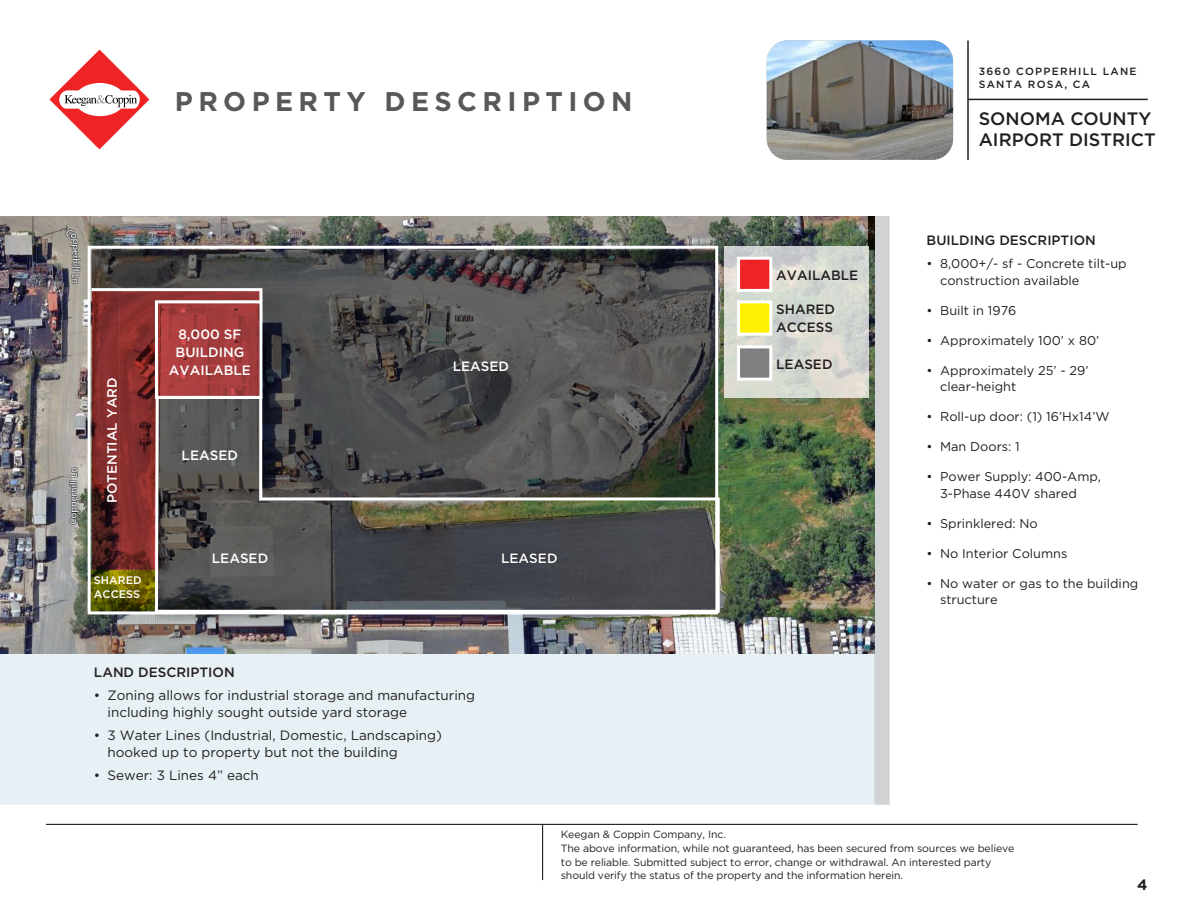
<style>
.page{position:relative;width:1188px;height:918px;background:#fff}
.page>*{position:absolute;margin:0;border:0;box-sizing:border-box;transform-origin:0 0}
.page_title{font:700 27px "Gotham";letter-spacing:.2em;color:#57585a}
.t1{font:500 18px/21px "Gotham";color:#231f20}
.t2{font:700 15px "Gotham";color:#231f20}
.t3{font:13.5px/16.5px "Gotham";color:#231f20}
.body_text{font:500 13.5px/18px "Gotham";color:#231f20}
.t4{font:500 13.5px/18px "Gotham";color:#fff;text-align:center}
.t5{font:12.75px/16.5px "Gotham";color:#231f20}
.body_text-2{font:500 10.95px/14.5px "Gotham";color:#fff}
.t6{font:10.5px/13.5px "Gotham";letter-spacing:-.01em;color:#231f20}
.t7{font:500 10.5px/12.6px "Gotham";letter-spacing:.12em;color:#231f20}
</style>
<div class="page">
<div style="left:0;top:216px;width:889px;height:589px;background:#e7f0f5"></div>
<div style="left:874px;top:216px;width:15px;height:589px;background:#d1d2d4"></div>
<img style="left:0;top:216px;width:874px;height:437px">
<svg style="left:724px;top:246px;width:145px;height:151px;background:#d5d8d0"></svg>
<div style="left:737px;top:257px;width:35px;height:35px;background:#ee2326;border:3px solid #fff"></div>
<div style="left:737px;top:300px;width:35px;height:36px;background:#fff101;border:3px solid #fff"></div>
<div style="left:737px;top:345px;width:35px;height:36px;background:#808080;border:3px solid #fff"></div>
<svg style="left:92px;top:250px;width:622px;height:37px;background:#434243"></svg>
<svg style="left:88px;top:287px;width:627px;height:324px;background:#674744"></svg>
<svg style="left:153px;top:394px;width:568px;height:220px;background:#535352"></svg>
<div style="left:155px;top:300px;width:107px;height:99px;border:3px solid #fff"></div>
<hr style="left:968px;top:99px;width:180px;height:1px;background:#231f20">
<hr style="left:967px;top:40px;width:2px;height:120px;background:#231f20">
<img style="left:767px;top:40px;width:186px;height:120px">
<svg style="left:50px;top:50px;width:99px;height:99px"></svg>
<hr style="left:542px;top:825px;width:1px;height:55px;background:#231f20">
<hr style="left:46px;top:824px;width:1091px;height:1px;background:#231f20">
<p class="page_title" style="left:175px;top:86px;width:459px">PROPERTY DESCRIPTION</p>
<p class="t4" style="left:103px;top:503px;width:127px;rotate:-90deg">POTENTIAL YARD</p>
<p class="body_text-2" style="left:94px;top:572px;width:49px">SHARED<br>ACCESS</p>
<p class="t4" style="left:169px;top:325px;width:83px">8,000 SF<br>BUILDING<br>AVAILABLE</p>
<p class="t4" style="left:182px;top:446px;width:58px">LEASED</p>
<p class="t4" style="left:453px;top:357px;width:58px">LEASED</p>
<p class="t4" style="left:212px;top:549px;width:58px">LEASED</p>
<p class="t4" style="left:501px;top:549px;width:58px">LEASED</p>
<p class="body_text" style="left:94px;top:663px;width:142px">LAND DESCRIPTION</p>
<p class="t3" style="left:107px;top:687px;width:369px;text-indent:-13px">• Zoning allows for industrial storage and manufacturing including highly sought outside yard storage</p>
<p class="t3" style="left:107px;top:727px;width:336px;text-indent:-13px">• 3 Water Lines (Industrial, Domestic, Landscaping) hooked up to property but not the building</p>
<p class="t3" style="left:94px;top:767px;width:166px">• Sewer: 3 Lines 4” each</p>
<p class="body_text" style="left:776px;top:266px;width:83px">AVAILABLE</p>
<p class="body_text" style="left:776px;top:299px;width:60px">SHARED<br>ACCESS</p>
<p class="body_text" style="left:776px;top:355px;width:58px">LEASED</p>
<p class="t7" style="left:979px;top:65px;width:159px">3660 COPPERHILL LANE<br>SANTA ROSA, CA</p>
<h2 class="t1" style="left:979px;top:108px;width:178px">SONOMA COUNTY<br>AIRPORT DISTRICT</h2>
<p class="body_text" style="left:927px;top:231px;width:171px">BUILDING DESCRIPTION</p>
<p class="t5" style="left:940px;top:255px;width:188px;text-indent:-14px">• 8,000+/- sf - Concrete tilt-up construction available</p>
<p class="t5" style="left:927px;top:302px;width:91px">• Built in 1976</p>
<p class="t5" style="left:927px;top:332px;width:174px">• Approximately 100’ x 80’</p>
<p class="t5" style="left:940px;top:362px;width:150px;text-indent:-14px">• Approximately 25’ - 29’ clear-height</p>
<p class="t5" style="left:927px;top:408px;width:184px">• Roll-up door: (1) 16’Hx14’W</p>
<p class="t5" style="left:927px;top:438px;width:95px">• Man Doors: 1</p>
<p class="t5" style="left:940px;top:468px;width:162px;text-indent:-14px">• Power Supply: 400-Amp,<br>3-Phase 440V shared</p>
<p class="t5" style="left:927px;top:515px;width:113px">• Sprinklered: No</p>
<p class="t5" style="left:927px;top:545px;width:142px">• No Interior Columns</p>
<p class="t5" style="left:940px;top:575px;width:200px;text-indent:-14px">• No water or gas to the building structure</p>
<p class="t6" style="left:561px;top:828px;width:455px">Keegan &amp; Coppin Company, Inc.<br>The above information, while not guaranteed, has been secured from sources we believe to be reliable. Submitted subject to error, change or withdrawal. An interested party should verify the status of the property and the information herein.</p>
<p class="t2" style="left:1137px;top:876px;width:12px">4</p>
</div>
